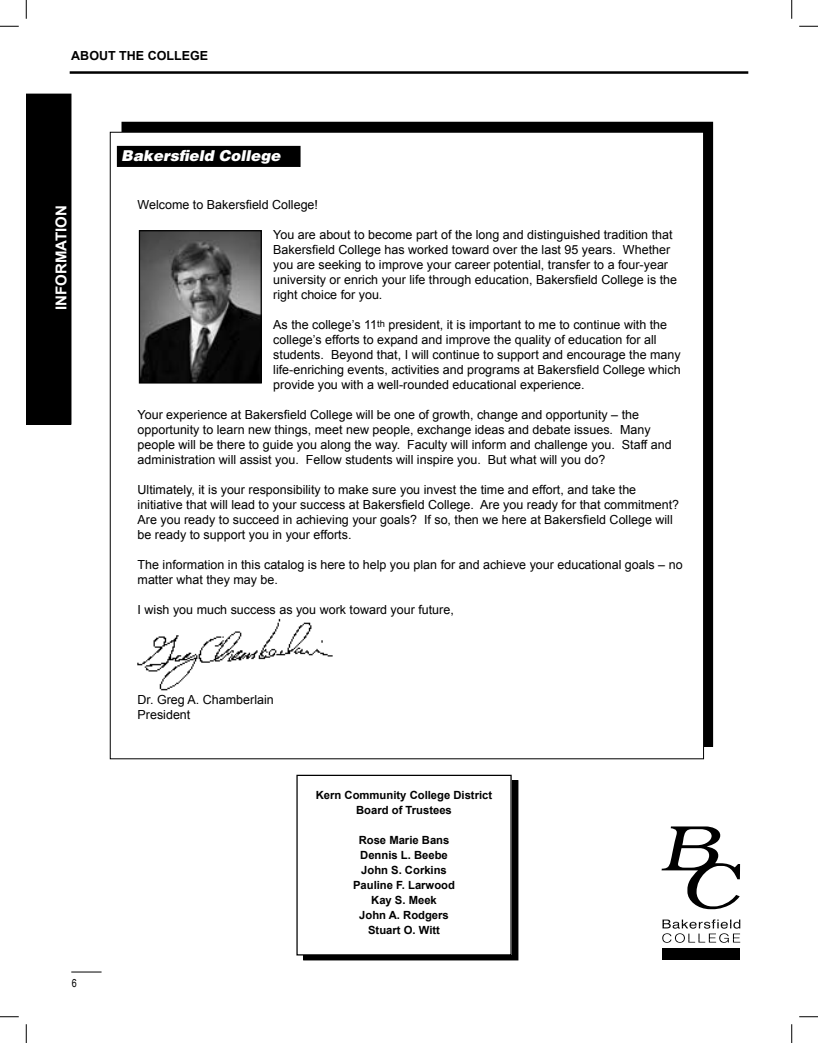
<style>
.page{position:relative;width:818px;height:1043px;background:#fff}
.page>*{position:absolute;margin:0;border:0;box-sizing:border-box;transform-origin:0 0}
.t1{font:italic 900 15px "Helvetica";color:#fff}
.t2{font:700 15px "Arial";color:#fff}
.t3{font:12.5px/15px "Arial";color:#000}
.t4{font:700 12.5px "Arial";color:#000}
.t5{font:700 11.25px/15px "Arial";color:#000;text-align:center}
.t6{font:11.25px "Arial";color:#000;scale:.8 1}
.s1{font-size:9.38px}
</style>
<div class="page">
<hr style="left:70px;top:71px;width:678px;height:3px;background:#000">
<hr style="left:71px;top:971px;width:31px;height:1px;background:#000">
<div style="left:26px;top:94px;width:45px;height:330px;background:#000"></div>
<div style="left:122px;top:122px;width:590px;height:624px;background:#000"></div>
<div style="left:110px;top:132px;width:593px;height:626px;background:#fff"></div>
<svg style="left:304px;top:780px;width:214px;height:179px;background:#101010"></svg>
<div style="left:303px;top:780px;width:215px;height:180px;border:1px solid #000"></div>
<div style="left:297px;top:775px;width:214px;height:179px;background:#fff"></div>
<div style="left:117px;top:146px;width:183px;height:20px;background:#000"></div>
<div style="left:117px;top:146px;width:183px;height:21px;border:1px solid #000"></div>
<svg style="left:662px;top:919px;width:78px;height:23px"></svg>
<div style="left:662px;top:947px;width:78px;height:12px;background:#000"></div>
<svg style="left:661px;top:826px;width:79px;height:83px"></svg>
<img style="left:137px;top:618px;width:196px;height:73px">
<img style="left:141px;top:232px;width:119px;height:149px">
<div style="left:139px;top:230px;width:123px;height:153px;border:1px solid #000"></div>
<svg style="left:0;top:25px;width:19px;height:2px"></svg>
<svg style="left:799px;top:25px;width:19px;height:2px"></svg>
<svg style="left:0;top:1016px;width:19px;height:1px"></svg>
<svg style="left:799px;top:1016px;width:19px;height:1px"></svg>
<svg style="left:25px;top:0;width:2px;height:19px"></svg>
<svg style="left:25px;top:1024px;width:2px;height:18px"></svg>
<svg style="left:791px;top:0;width:1px;height:19px"></svg>
<svg style="left:791px;top:1024px;width:1px;height:18px"></svg>
<p class="t4" style="left:71px;top:49px;width:138px">ABOUT THE COLLEGE</p>
<p class="t2" style="left:53px;top:310px;width:106px;rotate:-90deg">INFORMATION</p>
<p class="t6" style="left:72px;top:977px;width:8px">6</p>
<p class="t1" style="left:121px;top:146px;width:161px">Bakersfield College</p>
<p class="t3" style="left:138px;top:197px;width:182px">Welcome to Bakersfield College!</p>
<p class="t3" style="left:273px;top:227px;width:405px">You are about to become part of the long and distinguished tradition that Bakersfield College has worked toward over the last 95 years. Whether you are seeking to improve your career potential, transfer to a four-year university or enrich your life through education, Bakersfield College is the right choice for you.</p>
<p class="t3" style="left:273px;top:317px;width:409px">As the college’s 11<span class="s1">th</span> president, it is important to me to continue with the college’s efforts to expand and improve the quality of education for all students. Beyond that, I will continue to support and encourage the many life-enriching events, activities and programs at Bakersfield College which provide you with a well-rounded educational experience.</p>
<p class="t3" style="left:138px;top:407px;width:535px">Your experience at Bakersfield College will be one of growth, change and opportunity – the opportunity to learn new things, meet new people, exchange ideas and debate issues. Many people will be there to guide you along the way. Faculty will inform and challenge you. Staff and administration will assist you. Fellow students will inspire you. But what will you do?</p>
<p class="t3" style="left:138px;top:482px;width:543px">Ultimately, it is your responsibility to make sure you invest the time and effort, and take the initiative that will lead to your success at Bakersfield College. Are you ready for that commitment?<br>Are you ready to succeed in achieving your goals? If so, then we here at Bakersfield College will be ready to support you in your efforts.</p>
<p class="t3" style="left:138px;top:557px;width:546px">The information in this catalog is here to help you plan for and achieve your educational goals – no matter what they may be.</p>
<p class="t3" style="left:138px;top:602px;width:318px">I wish you much success as you work toward your future,</p>
<p class="t3" style="left:138px;top:692px;width:138px">Dr. Greg A. Chamberlain<br>President</p>
<p class="t5" style="left:316px;top:787px;width:178px">Kern Community College District<br>Board of Trustees</p>
<p class="t5" style="left:353px;top:832px;width:103px">Rose Marie Bans<br>Dennis L. Beebe<br>John S. Corkins<br>Pauline F. Larwood<br>Kay S. Meek<br>John A. Rodgers<br>Stuart O. Witt</p>
</div>
